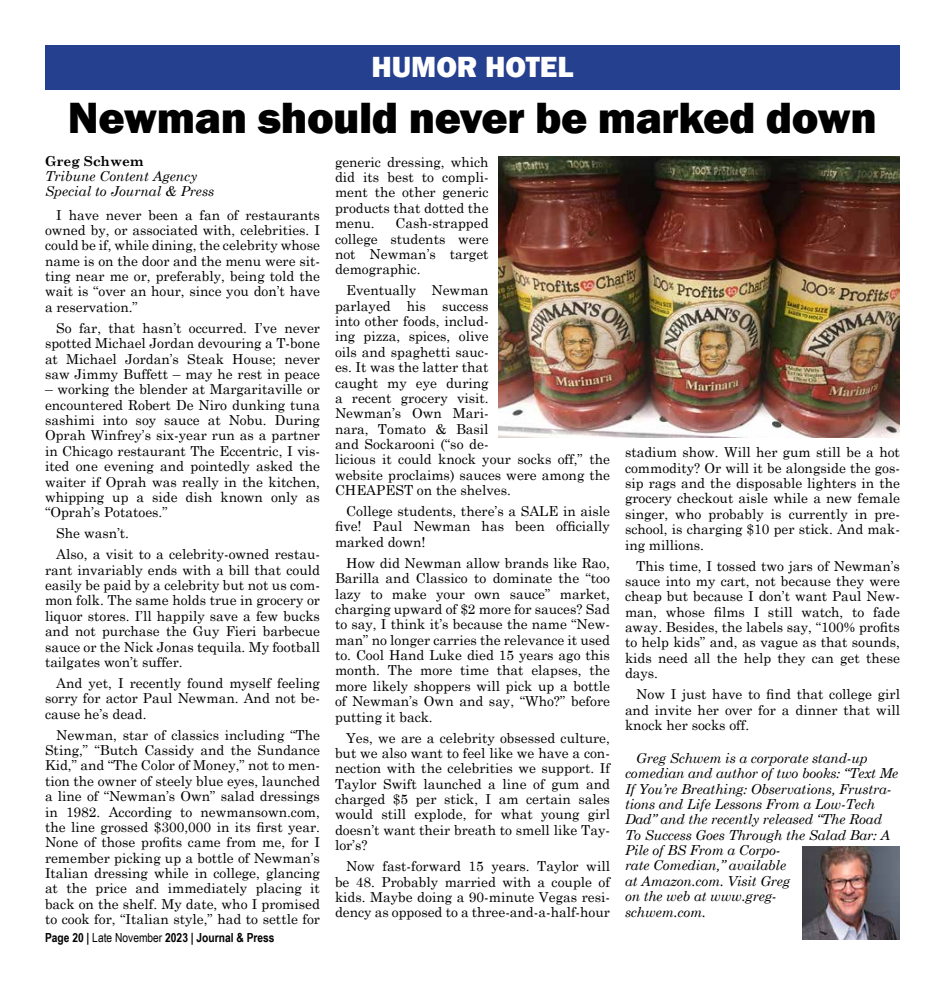
<style>
.page{position:relative;width:945px;height:990px;background:#fff}
.page>*{position:absolute;margin:0;border:0;box-sizing:border-box;transform-origin:0 0}
.t1{font:800 45px "Franklin Gothic";letter-spacing:-.01em;color:#000}
.t2{font:800 30px "Franklin Gothic";letter-spacing:-.005em;color:#fff}
.t3{font:13.75px/15.4px "Century Schoolbook";color:#000;text-align:justify}
.t4{font:italic 13.75px/15.4px "Century Schoolbook";letter-spacing:-.01em;color:#000}
.t5{font:700 13.75px "Century Schoolbook";color:#000}
.t6{font:700 12.5px "Arial Narrow";color:#000}
.s1{font-weight:400}
</style>
<div class="page">
<img style="left:499px;top:157px;width:401px;height:280px">
<div style="left:45px;top:45px;width:855px;height:45px;background:#25408f"></div>
<img style="left:803px;top:847px;width:97px;height:93px">
<h2 class="t2" style="left:371px;top:48px;width:204px">HUMOR HOTEL</h2>
<h1 class="t1" style="left:68px;top:89px;width:810px">Newman should never be marked down</h1>
<p class="t5" style="left:45px;top:151px;width:100px">Greg Schwem</p>
<p class="t4" style="left:45px;top:168px;width:171px;line-height:15px">Tribune Content Agency<br>Special to Journal &amp; Press</p>
<p class="t3" style="left:45px;top:206px;width:277px;text-indent:11px">I have never been a fan of restaurants owned by, or associated with, celebrities. I could be if, while dining, the celebrity whose name is on the door and the menu were sit&shy;ting near me or, preferably, being told the wait is “over an hour, since you don’t have a reservation.”</p>
<p class="t3" style="left:45px;top:319px;width:277px;text-indent:11px">So far, that hasn’t occurred. I’ve never spotted Michael Jordan devouring a T-bone at Michael Jordan’s Steak House; never saw Jimmy Buffett – may he rest in peace</p>
<p class="t3" style="left:45px;top:381px;width:277px">– working the blender at Margaritaville or encountered Robert De Niro dunking tuna sashimi into soy sauce at Nobu. During Oprah Winfrey’s six-year run as a partner in Chicago restaurant The Eccentric, I vis&shy;ited one evening and pointedly asked the waiter if Oprah was really in the kitchen, whipping up a side dish known only as “Oprah’s Potatoes.”</p>
<p class="t3" style="left:56px;top:522px;width:265px;line-height:21px">She wasn’t.<br>Also, a visit to a celebrity-owned restau-</p>
<p class="t3" style="left:45px;top:561px;width:277px">rant invariably ends with a bill that could easily be paid by a celebrity but not us com&shy;mon folk. The same holds true in grocery or liquor stores. I’ll happily save a few bucks and not purchase the Guy Fieri barbecue sauce or the Nick Jonas tequila. My football tailgates won’t suffer.</p>
<p class="t3" style="left:45px;top:674px;width:277px;text-indent:11px">And yet, I recently found myself feeling sorry for actor Paul Newman. And not be&shy;cause he’s dead.</p>
<p class="t3" style="left:45px;top:726px;width:277px;text-indent:11px">Newman, star of classics including “The Sting,” “Butch Cassidy and the Sundance Kid,” and “The Color of Money,” not to men&shy;tion the owner of steely blue eyes, launched a line of “Newman’s Own” salad dressings in 1982. According to newmansown.com, the line grossed $300,000 in its first year.<br>None of those profits came from me, for I remember picking up a bottle of Newman’s Italian dressing while in college, glancing at the price and immediately placing it back on the shelf. My date, who I promised to cook for, “Italian style,” had to settle for</p>
<p class="t6" style="left:45px;top:928px;width:231px">Page 20 | <span class="s1">Late November</span> 2023 | Journal &amp; Press</p>
<p class="t3" style="left:335px;top:153px;width:155px">generic dressing, which did its best to compli&shy;ment the other generic products that dotted the menu.</p>
<p class="t3" style="left:335px;top:214px;width:155px;text-indent:61px">Cash-strapped college students were not Newman’s target demographic.</p>
<p class="t3" style="left:335px;top:281px;width:277px;text-align:left;text-indent:11px">Eventually Newman<br>parlayed his success<br>into other foods, includ-<br>ing pizza, spices, olive<br>oils and spaghetti sauc-<br>es. It was the latter that<br>caught my eye during<br>a recent grocery visit.<br>Newman’s Own Mari-<br>nara, Tomato &amp; Basil<br>and Sockarooni (“so de-<br>licious it could knock your socks off,” the website proclaims) sauces were among the<br>CHEAPEST on the shelves.</p>
<p class="t3" style="left:335px;top:502px;width:277px;text-indent:11px">College students, there’s a SALE in aisle five! Paul Newman has been officially marked down!</p>
<p class="t3" style="left:335px;top:554px;width:277px;text-indent:11px">How did Newman allow brands like Rao, Barilla and Classico to dominate the “too lazy to make your own sauce” market, charging upward of $2 more for sauces? Sad to say, I think it’s because the name “New&shy;man” no longer carries the relevance it used to. Cool Hand Luke died 15 years ago this month. The more time that elapses, the more likely shoppers will pick up a bottle of Newman’s Own and say, “Who?” before putting it back.</p>
<p class="t3" style="left:335px;top:729px;width:277px;text-indent:11px">Yes, we are a celebrity obsessed culture, but we also want to feel like we have a con&shy;nection with the celebrities we support. If Taylor Swift launched a line of gum and charged $5 per stick, I am certain sales would still explode, for what young girl doesn’t want their breath to smell like Tay&shy;lor’s?</p>
<p class="t3" style="left:335px;top:857px;width:277px;text-indent:11px">Now fast-forward 15 years. Taylor will be 48. Probably married with a couple of kids. Maybe doing a 90-minute Vegas resi&shy;dency as opposed to a three-and-a-half-hour</p>
<p class="t3" style="left:625px;top:444px;width:277px">stadium show. Will her gum still be a hot commodity? Or will it be alongside the gos&shy;sip rags and the disposable lighters in the grocery checkout aisle while a new female singer, who probably is currently in pre&shy;school, is charging $10 per stick. And mak&shy;ing millions.</p>
<p class="t3" style="left:625px;top:557px;width:277px;text-indent:11px">This time, I tossed two jars of Newman’s sauce into my cart, not because they were cheap but because I don’t want Paul New&shy;man, whose films I still watch, to fade away. Besides, the labels say, “100% profits to help kids” and, as vague as that sounds, kids need all the help they can get these days.</p>
<p class="t3" style="left:625px;top:685px;width:277px;text-indent:11px">Now I just have to find that college girl and invite her over for a dinner that will knock her socks off.</p>
<p class="t4" style="left:625px;top:750px;width:275px;text-indent:11px">Greg Schwem is a corporate stand-up comedian and author of two books: “Text Me<br>If You’re Breathing: Observations, Frustra&shy;tions and Life Lessons From a Low-Tech<br>Dad” and the recently released “The Road<br>To Success Goes Through the Salad Bar: A<br>Pile of BS From a Corpo-<br>rate Comedian,” available<br>at Amazon.com. Visit Greg<br>on the web at www.greg-<br>schwem.com.</p>
</div>
